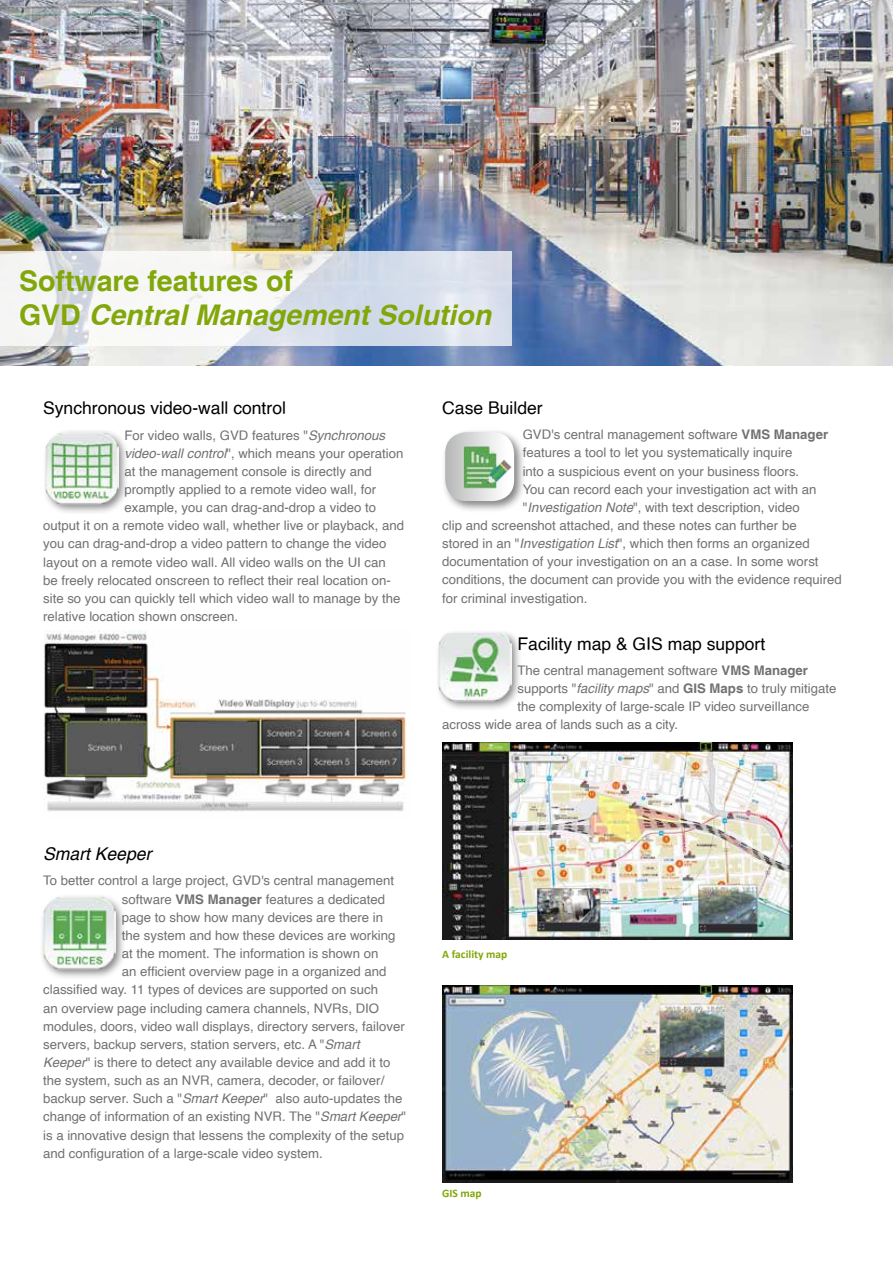
<style>
.page{position:relative;width:893px;height:1263px;background:#fff}
.page>*{position:absolute;margin:0;border:0;box-sizing:border-box;transform-origin:0 0}
.t1{font:italic 700 28.5px/34.2px "Helvetica";color:#82a70b}
.t2{font:17.55px "Helvetica";color:#000}
.t3{font:italic 17.55px "Helvetica";color:#000}
.t4{font:13.2px "Helvetica";color:#727171}
.t5{font:700 11.55px "Calibri";color:#82a70b}
.s1{font-style:normal}
.s2{font-style:italic}
.s3{font-weight:700}
</style>
<div class="page">
<img style="left:0;top:0;width:893px;height:365px">
<svg style="left:0;top:251px;width:511px;height:95px"></svg>
<img style="left:43px;top:630px;width:364px;height:182px">
<img style="left:442px;top:743px;width:350px;height:197px">
<img style="left:442px;top:986px;width:350px;height:196px">
<div style="left:42px;top:428px;width:87px;height:87px;background:#000;opacity:.5"></div>
<img style="left:45px;top:431px;width:73px;height:74px">
<div style="left:441px;top:428px;width:86px;height:85px;background:#000;opacity:.5"></div>
<img style="left:445px;top:432px;width:69px;height:69px">
<div style="left:39px;top:893px;width:87px;height:87px;background:#000;opacity:.5"></div>
<img style="left:42px;top:896px;width:74px;height:73px">
<div style="left:435px;top:630px;width:87px;height:82px;background:#000;opacity:.5"></div>
<img style="left:438px;top:634px;width:73px;height:68px">
<h1 class="t1" style="left:19px;top:263px;width:473px"><span class="s1">Software features of<br>GVD</span> Central Management Solution</h1>
<h2 class="t2" style="left:43px;top:395px;width:244px">Synchronous video-wall control</h2>
<p class="t4" style="left:124px;top:425px;width:262px">For video walls, GVD features "<span class="s2">Synchronous</span></p>
<p class="t4" style="left:124px;top:443px;width:281px"><span class="s2">video-wall control</span>", which means your operation</p>
<p class="t4" style="left:124px;top:461px;width:249px">at the management console is directly and</p>
<p class="t4" style="left:124px;top:479px;width:253px">promptly applied to a remote video wall, for</p>
<p class="t4" style="left:124px;top:497px;width:253px">example, you can drag-and-drop a video to</p>
<p class="t4" style="left:43px;top:515px;width:362px">output it on a remote video wall, whether live or playback, and</p>
<p class="t4" style="left:43px;top:534px;width:345px">you can drag-and-drop a video pattern to change the video</p>
<p class="t4" style="left:43px;top:552px;width:344px">layout on a remote video wall. All video walls on the UI can</p>
<p class="t4" style="left:43px;top:570px;width:349px">be freely relocated onscreen to reflect their real location on-</p>
<p class="t4" style="left:43px;top:588px;width:359px">site so you can quickly tell which video wall to manage by the</p>
<p class="t4" style="left:43px;top:606px;width:197px">relative location shown onscreen.</p>
<h2 class="t2" style="left:442px;top:394px;width:102px">Case Builder</h2>
<p class="t4" style="left:523px;top:424px;width:307px">GVD's central management software <span class="s3">VMS Manager</span></p>
<p class="t4" style="left:523px;top:442px;width:271px">features a tool to let you systematically inquire</p>
<p class="t4" style="left:523px;top:461px;width:278px">into a suspicious event on your business floors.</p>
<p class="t4" style="left:523px;top:479px;width:295px">You can record each your investigation act with an</p>
<p class="t4" style="left:523px;top:497px;width:279px">"<span class="s2">Investigation Note</span>", with text description, video</p>
<p class="t4" style="left:442px;top:515px;width:356px">clip and screenshot attached, and these notes can further be</p>
<p class="t4" style="left:442px;top:533px;width:369px">stored in an "<span class="s2">Investigation List</span>", which then forms an organized</p>
<p class="t4" style="left:442px;top:551px;width:378px">documentation of your investigation on an a case. In some worst</p>
<p class="t4" style="left:442px;top:570px;width:401px">conditions, the document can provide you with the evidence required</p>
<p class="t4" style="left:442px;top:588px;width:147px">for criminal investigation.</p>
<h2 class="t2" style="left:518px;top:630px;width:249px">Facility map &amp; GIS map support</h2>
<p class="t4" style="left:518px;top:660px;width:292px">The central management software <span class="s3">VMS Manager</span></p>
<p class="t4" style="left:518px;top:678px;width:320px">supports "<span class="s2">facility maps</span>" and <span class="s3">GIS Maps</span> to truly mitigate</p>
<p class="t4" style="left:518px;top:696px;width:293px">the complexity of large-scale IP video surveillance</p>
<p class="t4" style="left:442px;top:714px;width:237px">across wide area of lands such as a city.</p>
<h2 class="t3" style="left:43px;top:844px;width:110px">Smart Keeper</h2>
<p class="t4" style="left:43px;top:871px;width:353px">To better control a large project, GVD's central management</p>
<p class="t4" style="left:122px;top:889px;width:265px">software <span class="s3">VMS Manager</span> features a dedicated</p>
<p class="t4" style="left:122px;top:907px;width:263px">page to show how many devices are there in</p>
<p class="t4" style="left:122px;top:925px;width:275px">the system and how these devices are working</p>
<p class="t4" style="left:122px;top:943px;width:258px">at the moment. The information is shown on</p>
<p class="t4" style="left:122px;top:961px;width:266px">an efficient overview page in a organized and</p>
<p class="t4" style="left:43px;top:979px;width:336px">classified way. 11 types of devices are supported on such</p>
<p class="t4" style="left:43px;top:998px;width:337px">an overview page including camera channels, NVRs, DIO</p>
<p class="t4" style="left:43px;top:1016px;width:363px">modules, doors, video wall displays, directory servers, failover</p>
<p class="t4" style="left:43px;top:1034px;width:318px">servers, backup servers, station servers, etc. A "<span class="s2">Smart</span></p>
<p class="t4" style="left:43px;top:1052px;width:349px"><span class="s2">Keeper</span>" is there to detect any available device and add it to</p>
<p class="t4" style="left:43px;top:1070px;width:343px">the system, such as an NVR, camera, decoder, or failover/</p>
<p class="t4" style="left:43px;top:1088px;width:361px">backup server. Such a "<span class="s2">Smart Keeper</span>" also auto-updates the</p>
<p class="t4" style="left:43px;top:1106px;width:364px">change of information of an existing NVR. The "<span class="s2">Smart Keeper</span>"</p>
<p class="t4" style="left:43px;top:1125px;width:362px">is a innovative design that lessens the complexity of the setup</p>
<p class="t4" style="left:43px;top:1143px;width:281px">and configuration of a large-scale video system.</p>
<p class="t5" style="left:442px;top:947px;width:67px">A facility map</p>
<p class="t5" style="left:442px;top:1185px;width:41px">GIS map</p>
</div>
